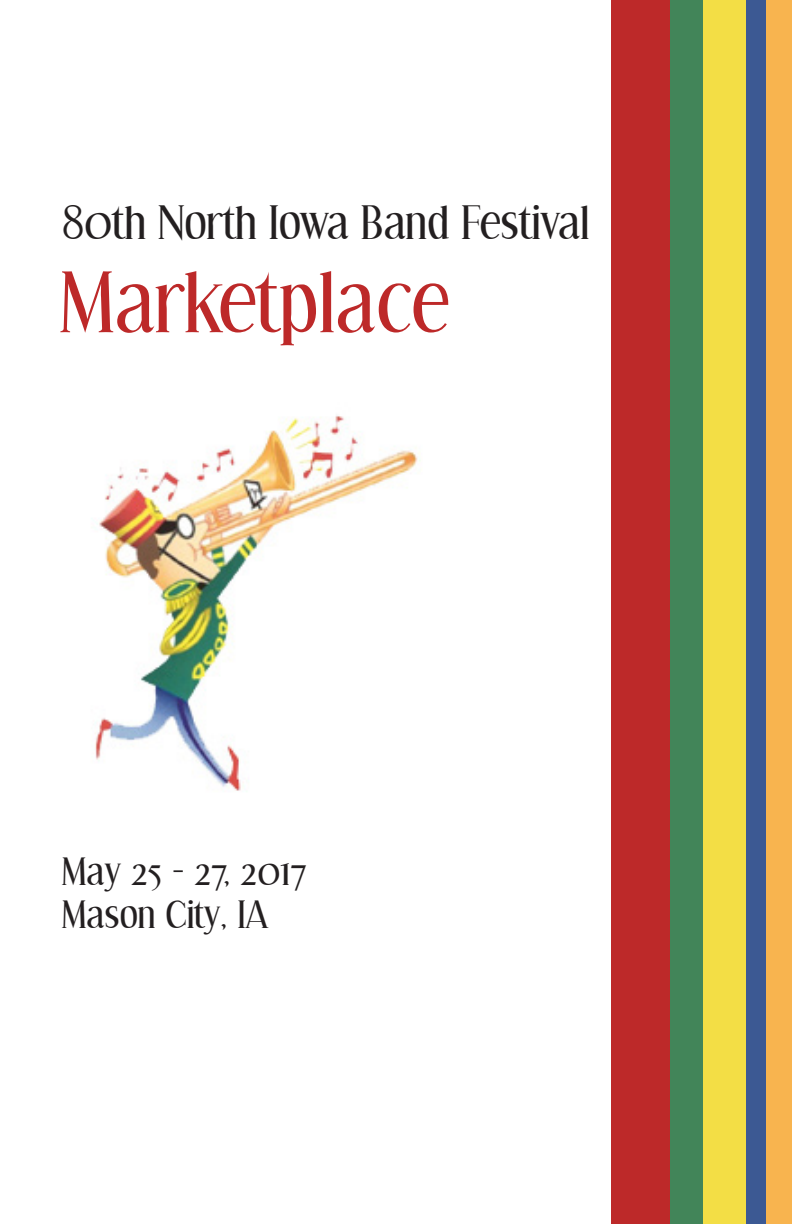
<style>
.page{position:relative;width:792px;height:1224px;background:#fff}
.page>*{position:absolute;margin:0;border:0;box-sizing:border-box;transform-origin:0 0}
.t1{font:80px "Effloresce";color:#bd2929}
.t2{font:44px "Effloresce";color:#231f20}
.t3{font:36px "Effloresce";color:#231f20}
</style>
<div class="page">
<img style="left:91px;top:416px;width:330px;height:375px">
<div style="left:612px;top:0;width:62px;height:1224px;background:#bd2929"></div>
<div style="left:702px;top:0;width:44px;height:1224px;background:#f3de45"></div>
<div style="left:746px;top:0;width:21px;height:1224px;background:#3c5993"></div>
<div style="left:670px;top:0;width:32px;height:1224px;background:#428559"></div>
<div style="left:767px;top:0;width:25px;height:1224px;background:#f8b44f"></div>
<p class="t2" style="left:62px;top:199px;width:529px">80th North Iowa Band Festival</p>
<p class="t1" style="left:60px;top:259px;width:390px">Marketplace</p>
<p class="t3" style="left:62px;top:852px;width:246px">May 25 - 27, 2017</p>
<p class="t3" style="left:62px;top:895px;width:208px">Mason City, IA</p>
</div>
